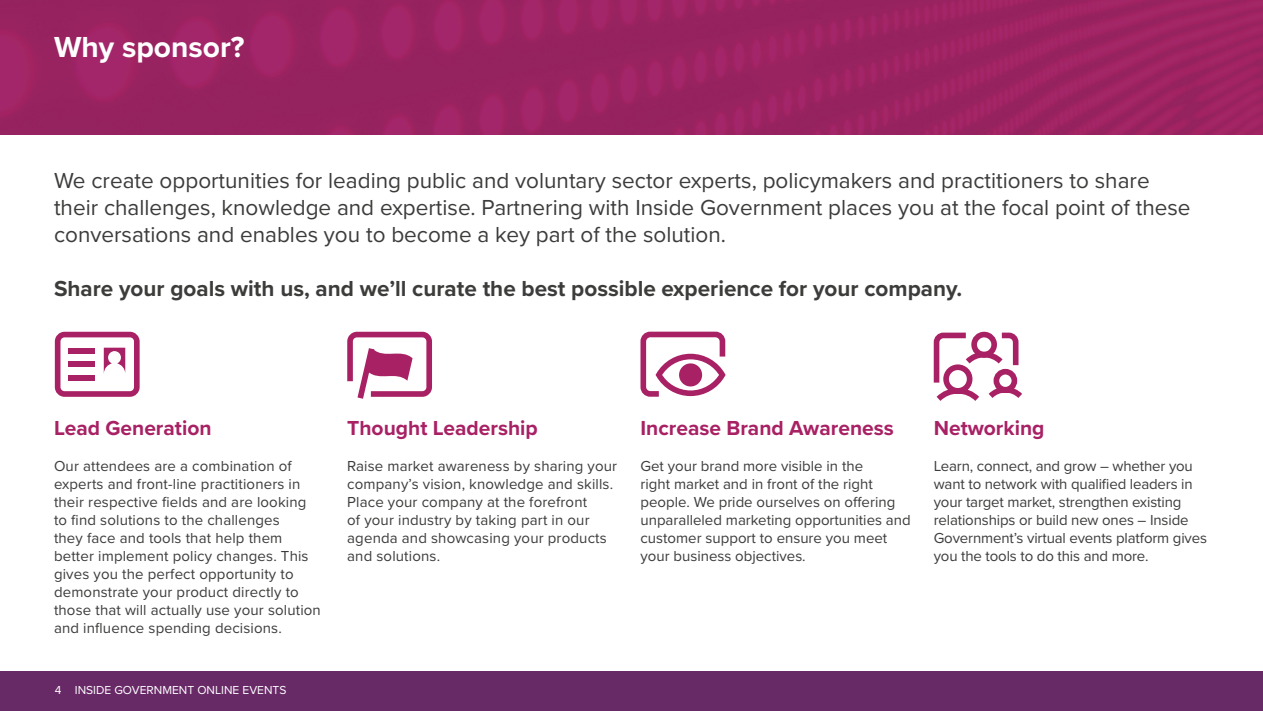
<style>
.page{position:relative;width:1263px;height:711px;background:#fff}
.page>*{position:absolute;margin:0;border:0;box-sizing:border-box;transform-origin:0 0}
.t1{font:700 30px "Proxima Nova";color:#fff}
.t2{font:22.5px/27px "Proxima Nova";color:#3c3c3b}
.t3{font:700 22.5px "Proxima Nova";color:#3c3c3b}
.t4{font:700 21px "Proxima Nova";color:#a82164}
.t5{font:15px/18px "Proxima Nova";letter-spacing:.01em;color:#3c3c3b}
.t6{font:15px/18px "Proxima Nova";letter-spacing:-.01em;color:#3c3c3b}
.t7{font:12px "Proxima Nova";color:#fff}
</style>
<div class="page">
<img style="left:0;top:0;width:1263px;height:134px">
<div style="left:0;top:671px;width:1263px;height:39px;background:#682967"></div>
<svg style="left:933px;top:331px;width:89px;height:70px"></svg>
<svg style="left:640px;top:331px;width:86px;height:66px"></svg>
<div style="left:679px;top:363px;width:23px;height:23px;background:#a82164;border-radius:50%"></div>
<svg style="left:347px;top:331px;width:85px;height:67px"></svg>
<svg style="left:55px;top:331px;width:85px;height:65px"></svg>
<h1 class="t1" style="left:54px;top:24px;width:192px">Why sponsor?</h1>
<p class="t2" style="left:54px;top:166px;width:1138px">We create opportunities for leading public and voluntary sector experts, policymakers and practitioners to share their challenges, knowledge and expertise. Partnering with Inside Government places you at the focal point of these conversations and enables you to become a key part of the solution.</p>
<h2 class="t3" style="left:54px;top:271px;width:910px">Share your goals with us, and we’ll curate the best possible experience for your company.</h2>
<h3 class="t4" style="left:54px;top:412px;width:159px">Lead Generation</h3>
<p class="t5" style="left:54px;top:456px;width:268px">Our attendees are a combination of experts and front-line practitioners in their respective fields and are looking to find solutions to the challenges<br>they face and tools that help them better implement policy changes. This gives you the perfect opportunity to demonstrate your product directly to those that will actually use your solution and influence spending decisions.</p>
<p class="t7" style="left:55px;top:680px;width:233px">4 INSIDE GOVERNMENT ONLINE EVENTS</p>
<h3 class="t4" style="left:347px;top:412px;width:192px">Thought Leadership</h3>
<p class="t5" style="left:347px;top:456px;width:271px">Raise market awareness by sharing your company’s vision, knowledge and skills.<br>Place your company at the forefront<br>of your industry by taking part in our agenda and showcasing your products and solutions.</p>
<h3 class="t4" style="left:640px;top:412px;width:255px">Increase Brand Awareness</h3>
<p class="t5" style="left:640px;top:456px;width:272px">Get your brand more visible in the<br>right market and in front of the right people. We pride ourselves on offering unparalleled marketing opportunities and customer support to ensure you meet your business objectives.</p>
<h3 class="t4" style="left:934px;top:412px;width:112px">Networking</h3>
<p class="t6" style="left:934px;top:456px;width:275px">Learn, connect, and grow – whether you want to network with qualified leaders in your target market, strengthen existing relationships or build new ones – Inside Government’s virtual events platform gives you the tools to do this and more.</p>
</div>
